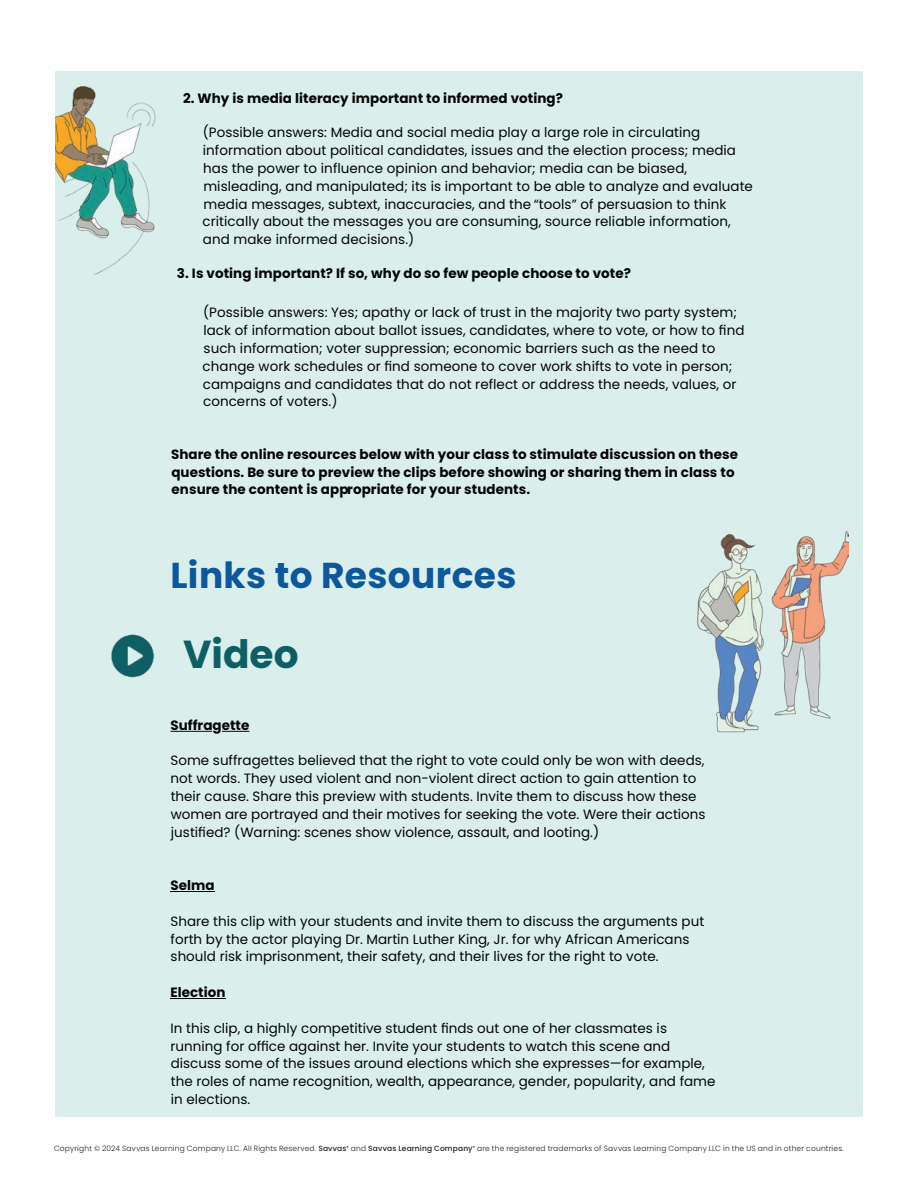
<style>
.page{position:relative;width:918px;height:1188px;background:#fff}
.page>*{position:absolute;margin:0;border:0;box-sizing:border-box;transform-origin:0 0}
.t1{font:700 39px "Poppins";color:#0e5f64}
.t2{font:700 36px "Poppins";letter-spacing:.01em;color:#0d589c}
.t3{font:13.5px/17.9px "Poppins";color:#040503}
.t4{font:700 13.5px/17.9px "Poppins";letter-spacing:.005em;color:#040503}
.t5{font:300 7.5px "Poppins";letter-spacing:.025em;color:#231f20}
.s1{font-weight:500}
</style>
<div class="page">
<div style="left:55px;top:71px;width:808px;height:1046px;background:#daefec"></div>
<svg style="left:222px;top:731px;width:27px;height:1px"></svg>
<hr style="left:170px;top:731px;width:42px;height:1px;background:#040503">
<hr style="left:170px;top:891px;width:45px;height:1px;background:#040503">
<hr style="left:170px;top:998px;width:55px;height:1px;background:#040503">
<img style="left:111px;top:634px;width:43px;height:44px">
<img style="left:697px;top:531px;width:151px;height:202px">
<img style="left:55px;top:86px;width:101px;height:189px">
<p class="t4" style="left:183px;top:90px;width:381px">2. Why is media literacy important to informed voting?</p>
<p class="t3" style="left:203px;top:124px;width:552px">(Possible answers: Media and social media play a large role in circulating information about political candidates, issues and the election process; media has the power to influence opinion and behavior; media can be biased, misleading, and manipulated; its is important to be able to analyze and evaluate media messages, subtext, inaccuracies, and the “tools” of persuasion to think critically about the messages you are consuming, source reliable information, and make informed decisions.)</p>
<p class="t4" style="left:177px;top:265px;width:456px">3. Is voting important? If so, why do so few people choose to vote?</p>
<p class="t3" style="left:203px;top:304px;width:543px">(Possible answers: Yes; apathy or lack of trust in the majority two party system; lack of information about ballot issues, candidates, where to vote, or how to find such information; voter suppression; economic barriers such as the need to change work schedules or find someone to cover work shifts to vote in person; campaigns and candidates that do not reflect or address the needs, values, or concerns of voters.)</p>
<p class="t4" style="left:171px;top:445px;width:568px">Share the online resources below with your class to stimulate discussion on these questions. Be sure to preview the clips before showing or sharing them in class to ensure the content is appropriate for your students.</p>
<h2 class="t2" style="left:170px;top:555px;width:348px">Links to Resources</h2>
<h1 class="t1" style="left:183px;top:632px;width:117px">Video</h1>
<p class="t4" style="left:170px;top:716px;width:80px">Suffragette</p>
<p class="t3" style="left:170px;top:752px;width:537px">Some suffragettes believed that the right to vote could only be won with deeds, not words. They used violent and non-violent direct action to gain attention to their cause. Share this preview with students. Invite them to discuss how these women are portrayed and their motives for seeking the vote. Were their actions justified? (Warning: scenes show violence, assault, and looting.)</p>
<p class="t4" style="left:170px;top:877px;width:46px">Selma</p>
<p class="t3" style="left:170px;top:912px;width:535px">Share this clip with your students and invite them to discuss the arguments put forth by the actor playing Dr. Martin Luther King, Jr. for why African Americans should risk imprisonment, their safety, and their lives for the right to vote.</p>
<p class="t4" style="left:170px;top:984px;width:57px">Election</p>
<p class="t3" style="left:170px;top:1019px;width:547px">In this clip, a highly competitive student finds out one of her classmates is running for office against her. Invite your students to watch this scene and discuss some of the issues around elections which she expresses—for example, the roles of name recognition, wealth, appearance, gender, popularity, and fame in elections.</p>
<p class="t5" style="left:54px;top:1144px;width:791px">Copyright © 2024 Savvas Learning Company LLC. All Rights Reserved. <span class="s1">Savvas</span><sup>®</sup> and <span class="s1">Savvas Learning Company</span><sup>®</sup> are the registered trademarks of Savvas Learning Company LLC in the US and in other countries.</p>
</div>
